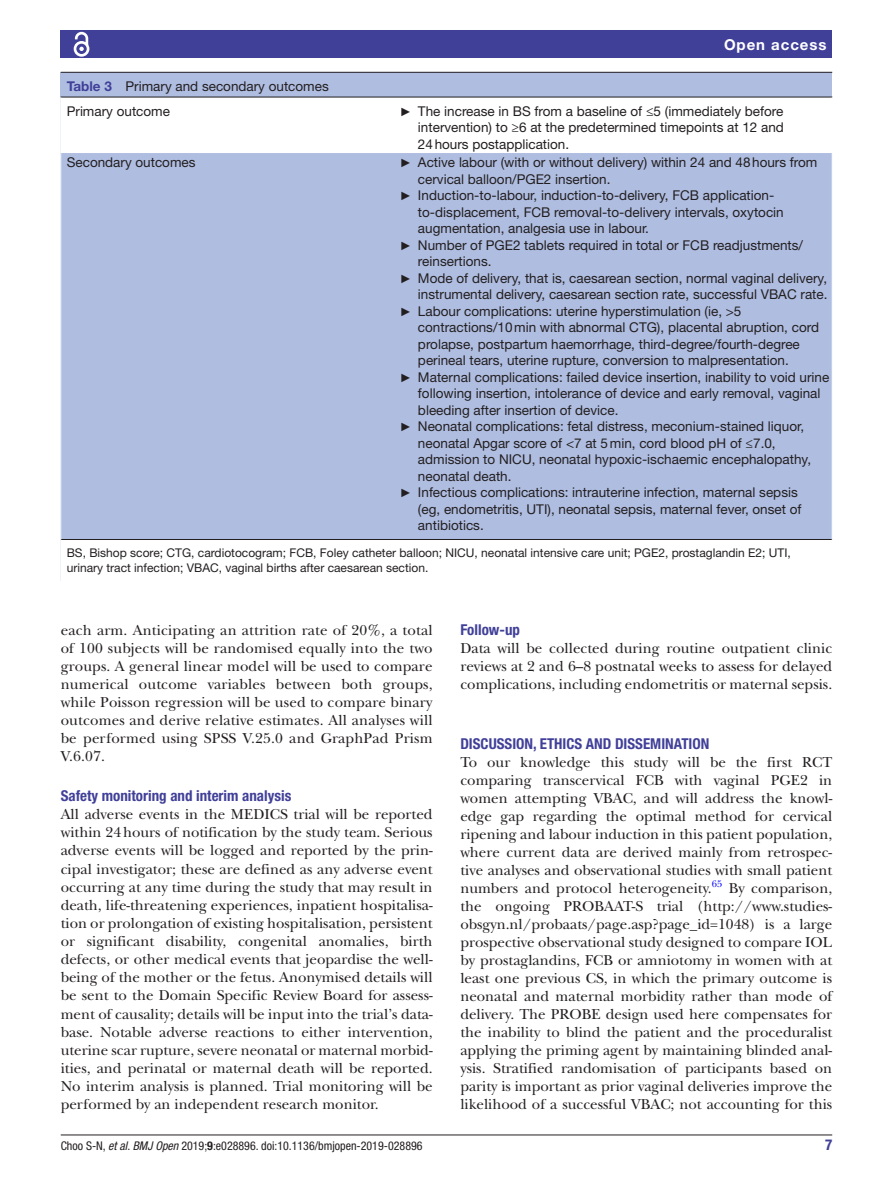
<style>
.page{position:relative;width:893px;height:1191px;background:#fff}
.page>*{position:absolute;margin:0;border:0;box-sizing:border-box;transform-origin:0 0}
.t1{font:15px/18.1px "New Baskerville";color:#231f20;text-align:justify}
.t2{font:700 condensed 15px "Helvetica Neue LT Std";color:#414099}
.t3{font:700 15px "Helvetica Neue LT Std";letter-spacing:.065em;color:#fff}
.t4{font:13.5px/16.5px "Helvetica Neue LT Std";color:#231f20}
.t5{font:12px/15px "Helvetica Neue LT Std";color:#231f20}
.t6{font:condensed 12px "Helvetica Neue LT Std";color:#231f20}
.t7{font:9.9px "New Baskerville";color:#00f}
.s1{font-weight:700;color:#414099}
.s2{font-family:"Arial";font-size:12px}
.s3{font-style:italic}
.s4{font-weight:700}
</style>
<div class="page">
<hr style="left:61px;top:1134px;width:771px;height:1px;background:#231f20">
<div style="left:61px;top:31px;width:771px;height:27px;background:#414099"></div>
<svg style="left:73px;top:31px;width:17px;height:26px"></svg>
<div style="left:61px;top:73px;width:771px;height:508px;background:#afbde1"></div>
<hr style="left:61px;top:72px;width:771px;height:1px;background:#231f20">
<div style="left:61px;top:98px;width:771px;height:483px;background:#fff"></div>
<svg style="left:61px;top:153px;width:771px;height:386px"></svg>
<hr style="left:61px;top:97px;width:333px;height:1px;background:#231f20">
<hr style="left:394px;top:97px;width:438px;height:1px;background:#231f20">
<hr style="left:394px;top:539px;width:438px;height:1px;background:#231f20">
<hr style="left:61px;top:539px;width:333px;height:1px;background:#231f20">
<hr style="left:67px;top:571px;width:765px;height:2px;background:#fff">
<p class="t4" style="left:67px;top:73px;width:264px;line-height:25px"><span class="s1">Table 3</span> Primary and secondary outcomes<br>Primary outcome</p>
<p class="t3" style="left:724px;top:35px;width:104px">Open access</p>
<p class="t4" style="left:418px;top:102px;width:367px;text-align:justify;text-indent:-18px"><span class="s2">►</span> The increase in BS from a baseline of ≤5 (immediately before intervention) to ≥6 at the predetermined timepoints at 12 and 24hours postapplication.</p>
<p class="t4" style="left:67px;top:154px;width:130px">Secondary outcomes</p>
<p class="t4" style="left:400px;top:154px;width:419px"><span class="s2">►</span> Active labour (with or without delivery) within 24 and 48hours from</p>
<p class="t4" style="left:418px;top:171px;width:194px">cervical balloon/PGE2 insertion.</p>
<p class="t4" style="left:400px;top:187px;width:376px"><span class="s2">►</span> Induction-to-labour, induction-to-delivery, FCB application-</p>
<p class="t4" style="left:418px;top:204px;width:367px">to-displacement, FCB removal-to-delivery intervals, oxytocin</p>
<p class="t4" style="left:418px;top:220px;width:233px">augmentation, analgesia use in labour.</p>
<p class="t4" style="left:400px;top:237px;width:405px"><span class="s2">►</span> Number of PGE2 tablets required in total or FCB readjustments/</p>
<p class="t4" style="left:418px;top:253px;width:75px">reinsertions.</p>
<p class="t4" style="left:400px;top:270px;width:429px"><span class="s2">►</span> Mode of delivery, that is, caesarean section, normal vaginal delivery,</p>
<p class="t4" style="left:418px;top:286px;width:411px">instrumental delivery, caesarean section rate, successful VBAC rate.</p>
<p class="t4" style="left:400px;top:303px;width:343px"><span class="s2">►</span> Labour complications: uterine hyperstimulation (ie, &gt;5</p>
<p class="t4" style="left:418px;top:319px;width:403px">contractions/10min with abnormal CTG), placental abruption, cord</p>
<p class="t4" style="left:418px;top:336px;width:383px">prolapse, postpartum haemorrhage, third-degree/fourth-degree</p>
<p class="t4" style="left:418px;top:352px;width:372px">perineal tears, uterine rupture, conversion to malpresentation.</p>
<p class="t4" style="left:400px;top:369px;width:431px"><span class="s2">►</span> Maternal complications: failed device insertion, inability to void urine</p>
<p class="t4" style="left:418px;top:385px;width:404px">following insertion, intolerance of device and early removal, vaginal</p>
<p class="t4" style="left:418px;top:402px;width:202px">bleeding after insertion of device.</p>
<p class="t4" style="left:400px;top:418px;width:406px"><span class="s2">►</span> Neonatal complications: fetal distress, meconium-stained liquor,</p>
<p class="t4" style="left:418px;top:435px;width:359px">neonatal Apgar score of &lt;7 at 5min, cord blood pH of ≤7.0,</p>
<p class="t4" style="left:418px;top:451px;width:395px">admission to NICU, neonatal hypoxic-ischaemic encephalopathy,</p>
<p class="t4" style="left:418px;top:468px;width:95px">neonatal death.</p>
<p class="t4" style="left:400px;top:484px;width:399px"><span class="s2">►</span> Infectious complications: intrauterine infection, maternal sepsis</p>
<p class="t4" style="left:418px;top:501px;width:385px">(eg, endometritis, UTI), neonatal sepsis, maternal fever, onset of</p>
<p class="t4" style="left:418px;top:517px;width:67px">antibiotics.</p>
<p class="t5" style="left:67px;top:545px;width:726px">BS, Bishop score; CTG, cardiotocogram; FCB, Foley catheter balloon; NICU, neonatal intensive care unit; PGE2, prostaglandin E2; UTI, urinary tract infection; VBAC, vaginal births after caesarean section.</p>
<p class="t1" style="left:61px;top:620px;width:373px">each arm. Anticipating an attrition rate of 20%, a total of 100 subjects will be randomised equally into the two groups. A general linear model will be used to compare numerical outcome variables between both groups, while Poisson regression will be used to compare binary outcomes and derive relative estimates. All analyses will be performed using SPSS V.25.0 and GraphPad Prism V.6.07.</p>
<p class="t2" style="left:61px;top:786px;width:232px">Safety monitoring and interim analysis</p>
<p class="t1" style="left:61px;top:805px;width:373px">All adverse events in the MEDICS trial will be reported within 24hours of notification by the study team. Serious adverse events will be logged and reported by the prin&shy;cipal investigator; these are defined as any adverse event occurring at any time during the study that may result in death, life-threatening experiences, inpatient hospitalisa&shy;tion or prolongation of existing hospitalisation, persistent or significant disability, congenital anomalies, birth defects, or other medical events that jeopardise the well&shy;being of the mother or the fetus. Anonymised details will be sent to the Domain Specific Review Board for assess&shy;ment of causality; details will be input into the trial’s data&shy;base. Notable adverse reactions to either intervention, uterine scar rupture, severe neonatal or maternal morbid&shy;ities, and perinatal or maternal death will be reported.<br>No interim analysis is planned. Trial monitoring will be performed by an independent research monitor.</p>
<p class="t2" style="left:460px;top:620px;width:61px">Follow-up</p>
<p class="t1" style="left:460px;top:639px;width:373px">Data will be collected during routine outpatient clinic reviews at 2 and 6–8 postnatal weeks to assess for delayed complications, including endometritis or maternal sepsis.</p>
<p class="t2" style="left:460px;top:735px;width:251px">Discussion, ethics and dissemi nation</p>
<p class="t1" style="left:460px;top:753px;width:373px">To our knowledge this study will be the first RCT comparing transcervical FCB with vaginal PGE2 in women attempting VBAC, and will address the knowl&shy;edge gap regarding the optimal method for cervical ripening and labour induction in this patient population, where current data are derived mainly from retrospec&shy;tive analyses and observational studies with small patient numbers and protocol heterogeneity.</p>
<p class="t7" style="left:712px;top:877px;width:12px">65</p>
<p class="t1" style="left:460px;top:879px;width:373px;text-indent:268px">By comparison, the ongoing PROBAAT-S trial (http://www.studies&shy;obsgyn.nl/probaats/page.asp?page_id=1048) is a large prospective observational study designed to compare IOL by prostaglandins, FCB or amniotomy in women with at least one previous CS, in which the primary outcome is neonatal and maternal morbidity rather than mode of delivery. The PROBE design used here compensates for the inability to blind the patient and the proceduralist applying the priming agent by maintaining blinded anal&shy;ysis. Stratified randomisation of participants based on parity is important as prior vaginal deliveries improve the likelihood of a successful VBAC; not accounting for this</p>
<p class="t6" style="left:61px;top:1138px;width:363px">Choo S-N, <span class="s3">et al</span>. <span class="s3">BMJ Open</span> 2019;<span class="s4">9</span>:e028896. doi:10.1136/bmjopen-2019-028896</p>
<p class="t2" style="left:825px;top:1135px;width:9px">7</p>
</div>
